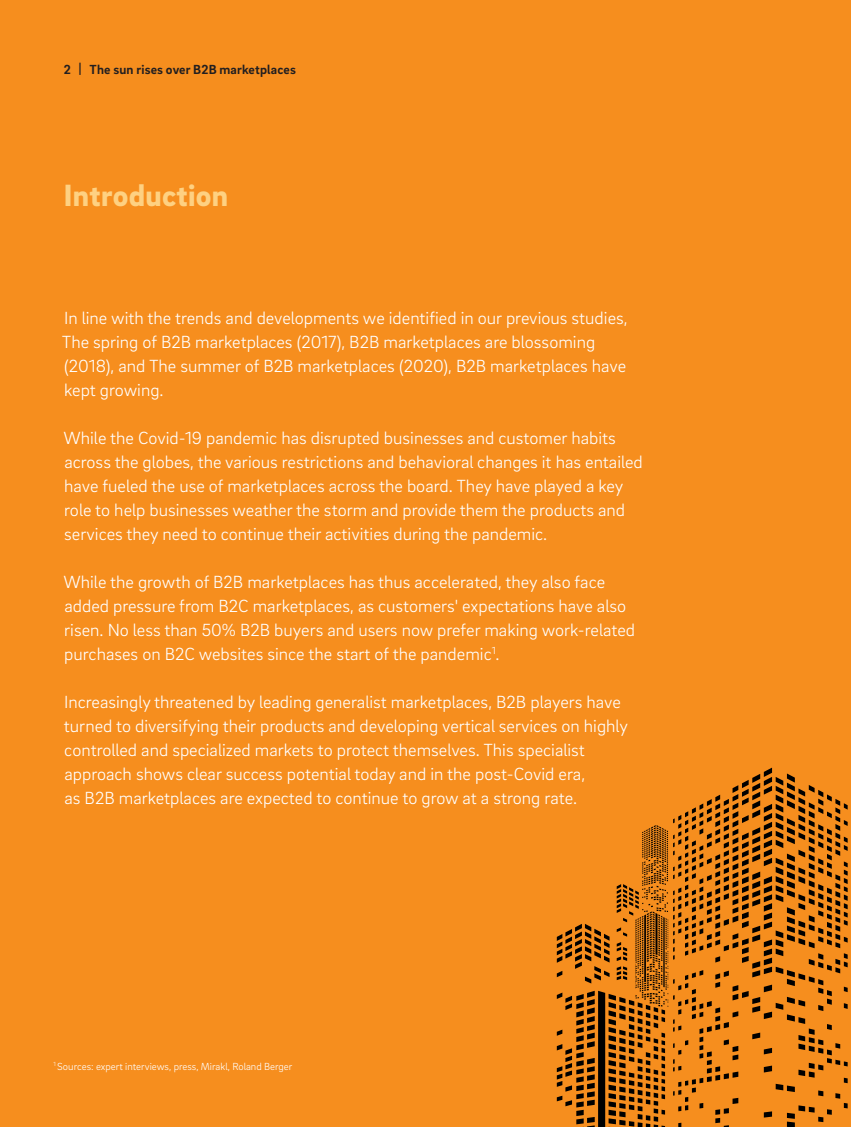
<style>
.page{position:relative;width:851px;height:1127px;background:#fff}
.page>*{position:absolute;margin:0;border:0;box-sizing:border-box;transform-origin:0 0}
.RB_FOC_Inside_Headli{font:900 31.5px "Brix Sans";letter-spacing:.01em;color:#fed182}
.RB_FOC_Inside_Summar{font:300 18px/24px "Brix Sans";color:#fff}
.t1{font:700 13.5px "Brix Sans";letter-spacing:.01em;color:#231f20}
.RB_FOC_Graphic_Sourc{font:300 10.5px "Brix Sans";color:#fff}
.s1{font-weight:900}
</style>
<div class="page">
<div style="left:0;top:0;width:850px;height:1127px;background:#f68e1e"></div>
<svg style="left:556px;top:767px;width:291px;height:360px"></svg>
<p class="t1" style="left:64px;top:60px;width:233px">2 <span class="s1">|</span> The sun rises over B2B marketplaces</p>
<p class="RB_FOC_Inside_Headli" style="left:64px;top:174px;width:166px">Introduction</p>
<p class="RB_FOC_Inside_Summar" style="left:62px;top:305px;width:567px">In line with the trends and developments we identified in our previous studies, The spring of B2B marketplaces (2017), B2B marketplaces are blossoming (2018), and The summer of B2B marketplaces (2020), B2B marketplaces have kept growing.</p>
<p class="RB_FOC_Inside_Summar" style="left:63px;top:425px;width:581px">While the Covid-19 pandemic has disrupted businesses and customer habits across the globes, the various restrictions and behavioral changes it has entailed have fueled the use of marketplaces across the board. They have played a key role to help businesses weather the storm and provide them the products and services they need to continue their activities during the pandemic.</p>
<p class="RB_FOC_Inside_Summar" style="left:63px;top:569px;width:573px">While the growth of B2B marketplaces has thus accelerated, they also face added pressure from B2C marketplaces, as customers' expectations have also risen. No less than 50% B2B buyers and users now prefer making work-related purchases on B2C websites since the start of the pandemic<sup>1</sup>.</p>
<p class="RB_FOC_Inside_Summar" style="left:64px;top:689px;width:565px">Increasingly threatened by leading generalist marketplaces, B2B players have turned to diversifying their products and developing vertical services on highly controlled and specialized markets to protect themselves. This specialist approach shows clear success potential today and in the post-Covid era,</p>
<p class="RB_FOC_Inside_Summar" style="left:64px;top:785px;width:514px">as B2B marketplaces are expected to continue to grow at a strong rate.</p>
<p class="RB_FOC_Graphic_Sourc" style="left:54px;top:1059px;width:240px"><sup>1</sup> Sources: expert interviews, press, Mirakl, Roland Berger</p>
</div>
